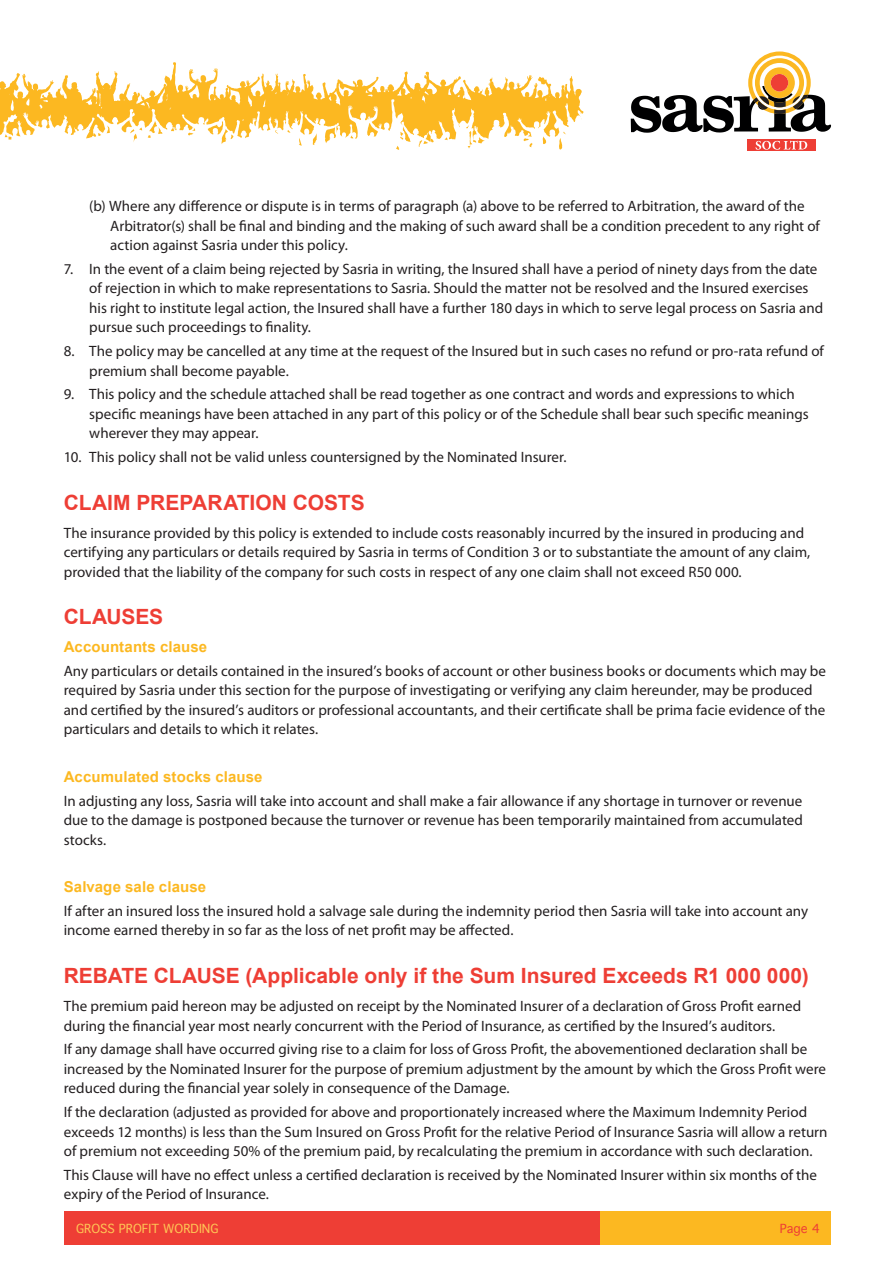
<style>
.page{position:relative;width:893px;height:1263px;background:#fff}
.page>*{position:absolute;margin:0;border:0;box-sizing:border-box;transform-origin:0 0}
.t1{font:700 21px "Arial";color:#ee3e35}
.t2{font:15px/19.5px "Myriad Pro";color:#231f20}
.t3{font:700 15px "Arial";letter-spacing:.01em;color:#fcb821}
.t4{font:12px "Geneva";color:#fec555}
.t5{font:12px "Geneva";color:#ee3e35}
</style>
<div class="page">
<div style="left:747px;top:139px;width:69px;height:12px;background:#ee3e35"></div>
<svg style="left:756px;top:141px;width:51px;height:9px"></svg>
<svg style="left:631px;top:51px;width:200px;height:82px"></svg>
<div style="left:771px;top:74px;width:17px;height:18px;background:#ee3e35;border-radius:50%"></div>
<div style="left:584px;top:1211px;width:246px;height:33px;background:#fcb821"></div>
<div style="left:65px;top:1211px;width:535px;height:33px;background:#ee3e35"></div>
<svg style="left:467px;top:142px;width:16px;height:7px"></svg>
<svg style="left:0;top:62px;width:559px;height:80px"></svg>
<svg style="left:350px;top:135px;width:3px;height:4px"></svg>
<svg style="left:367px;top:123px;width:11px;height:14px"></svg>
<svg style="left:419px;top:139px;width:15px;height:8px"></svg>
<svg style="left:396px;top:126px;width:15px;height:24px"></svg>
<svg style="left:444px;top:137px;width:4px;height:3px"></svg>
<svg style="left:559px;top:76px;width:25px;height:74px"></svg>
<p class="t2" style="left:110px;top:196px;width:711px;text-indent:-21px">(b) Where any difference or dispute is in terms of paragraph (a) above to be referred to Arbitration, the award of the<br>Arbitrator(s) shall be final and binding and the making of such award shall be a condition precedent to any right of action against Sasria under this policy.</p>
<p class="t2" style="left:89px;top:259px;width:735px;text-indent:-26px">7. In the event of a claim being rejected by Sasria in writing, the Insured shall have a period of ninety days from the date of rejection in which to make representations to Sasria. Should the matter not be resolved and the Insured exercises his right to institute legal action, the Insured shall have a further 180 days in which to serve legal process on Sasria and pursue such proceedings to finality.</p>
<p class="t2" style="left:89px;top:341px;width:736px;text-indent:-26px">8. The policy may be cancelled at any time at the request of the Insured but in such cases no refund or pro-rata refund of premium shall become payable.</p>
<p class="t2" style="left:89px;top:384px;width:721px;text-indent:-26px">9. This policy and the schedule attached shall be read together as one contract and words and expressions to which specific meanings have been attached in any part of this policy or of the Schedule shall bear such specific meanings wherever they may appear.</p>
<p class="t2" style="left:64px;top:447px;width:504px">10. This policy shall not be valid unless countersigned by the Nominated Insurer.</p>
<h1 class="t1" style="left:64px;top:488px;width:302px">CLAIM PREPARATION COSTS</h1>
<p class="t2" style="left:64px;top:523px;width:748px">The insurance provided by this policy is extended to include costs reasonably incurred by the insured in producing and certifying any particulars or details required by Sasria in terms of Condition 3 or to substantiate the amount of any claim, provided that the liability of the company for such costs in respect of any one claim shall not exceed R50 000.</p>
<h1 class="t1" style="left:64px;top:603px;width:101px">CLAUSES</h1>
<p class="t3" style="left:64px;top:637px;width:145px">Accountants clause</p>
<p class="t2" style="left:64px;top:661px;width:764px">Any particulars or details contained in the insured’s books of account or other business books or documents which may be required by Sasria under this section for the purpose of investigating or verifying any claim hereunder, may be produced and certified by the insured’s auditors or professional accountants, and their certificate shall be prima facie evidence of the particulars and details to which it relates.</p>
<p class="t3" style="left:64px;top:767px;width:200px">Accumulated stocks clause</p>
<p class="t2" style="left:64px;top:791px;width:741px;text-align:justify">In adjusting any loss, Sasria will take into account and shall make a fair allowance if any shortage in turnover or revenue due to the damage is postponed because the turnover or revenue has been temporarily maintained from accumulated stocks.</p>
<p class="t3" style="left:64px;top:877px;width:144px">Salvage sale clause</p>
<p class="t2" style="left:64px;top:901px;width:746px">If after an insured loss the insured hold a salvage sale during the indemnity period then Sasria will take into account any income earned thereby in so far as the loss of net profit may be affected.</p>
<h1 class="t1" style="left:64px;top:962px;width:746px">REBATE CLAUSE (Applicable only if the Sum Insured Exceeds R1 000 000)</h1>
<p class="t2" style="left:64px;top:996px;width:739px">The premium paid hereon may be adjusted on receipt by the Nominated Insurer of a declaration of Gross Profit earned during the financial year most nearly concurrent with the Period of Insurance, as certified by the Insured’s auditors.</p>
<p class="t2" style="left:64px;top:1039px;width:764px">If any damage shall have occurred giving rise to a claim for loss of Gross Profit, the abovementioned declaration shall be increased by the Nominated Insurer for the purpose of premium adjustment by the amount by which the Gross Profit were reduced during the financial year solely in consequence of the Damage.</p>
<p class="t2" style="left:64px;top:1102px;width:765px">If the declaration (adjusted as provided for above and proportionately increased where the Maximum Indemnity Period exceeds 12 months) is less than the Sum Insured on Gross Profit for the relative Period of Insurance Sasria will allow a return of premium not exceeding 50% of the premium paid, by recalculating the premium in accordance with such declaration.</p>
<p class="t2" style="left:64px;top:1165px;width:755px">This Clause will have no effect unless a certified declaration is received by the Nominated Insurer within six months of the expiry of the Period of Insurance.</p>
<p class="t4" style="left:76px;top:1221px;width:144px">GROSS PROFIT WORDING</p>
<p class="t5" style="left:780px;top:1221px;width:41px">Page 4</p>
</div>
